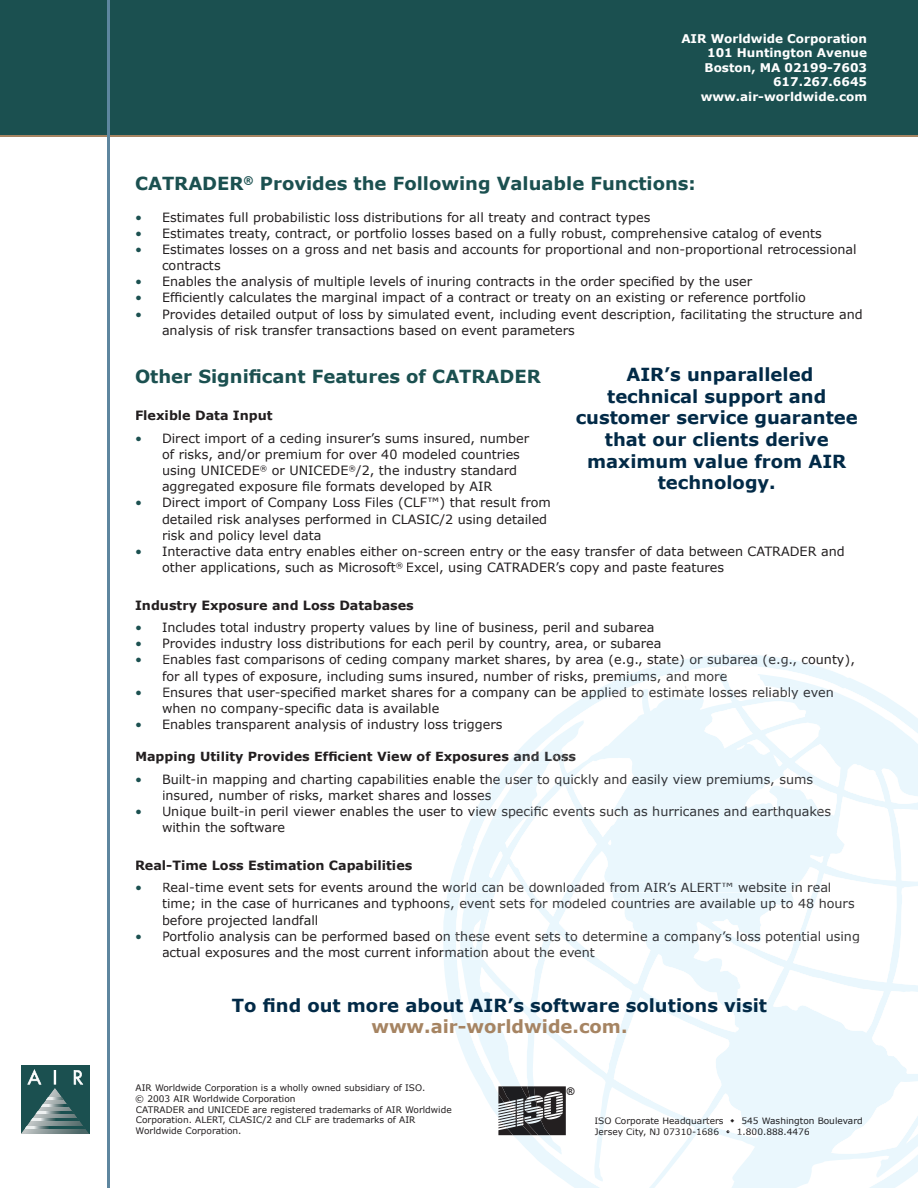
<style>
.page{position:relative;width:918px;height:1188px;background:#fff}
.page>*{position:absolute;margin:0;border:0;box-sizing:border-box;transform-origin:0 0}
.t1{font:700 18px/21.6px "Verdana";color:#022a47;text-align:center}
.t2{font:700 18px "Verdana";color:#1b5050}
.t3{font:700 18px "Verdana";color:#a68462}
.t4{font:12.75px/16.2px "Verdana";color:#231f20}
.t5{font:12.75px/16.2px "Verdana";color:#363536}
.t6{font:12.75px "Verdana";color:#313337}
.t7{font:12.75px "Verdana";color:#201d1e}
.t8{font:700 12.75px "Verdana";color:#231f20}
.t9{font:700 12.75px "Verdana";color:#363536}
.t10{font:12.75px "Verdana";color:#1b5050}
.t11{font:700 12px/14.4px "Verdana";color:#fff;text-align:right}
.t12{font:700 10.5px "Arial";color:#231f20}
.t13{font:9px/10.8px "Verdana";color:#231f20}
.t14{font:9px "Verdana";color:#1d1d20}
.s1{color:#1b5050}
.s2{color:#231f20}
.s3{color:#313337}
</style>
<div class="page">
<svg style="left:532px;top:1154px;width:386px;height:34px"></svg>
<div style="left:0;top:0;width:918px;height:137px;background:#1b5050"></div>
<hr style="left:0;top:135px;width:918px;height:1px;background:#a68462">
<div style="left:21px;top:1066px;width:68px;height:68px;background:#1b5050"></div>
<svg style="left:21px;top:1069px;width:68px;height:65px"></svg>
<hr style="left:107px;top:0;width:3px;height:1188px;background:#5e869f">
<svg style="left:443px;top:655px;width:475px;height:499px"></svg>
<p class="t11" style="left:681px;top:31px;width:187px">AIR Worldwide Corporation<br>101 Huntington Avenue<br>Boston, MA 02199-7603<br>617.267.6645 www.air-worldwide.com</p>
<h1 class="t2" style="left:135px;top:172px;width:562px">CATRADER<sup>®</sup> Provides the Following Valuable Functions:</h1>
<p class="t4" style="left:135px;top:209px;width:517px"><span class="s1">•</span> Estimates full probabilistic loss distributions for all treaty and contract types</p>
<p class="t4" style="left:135px;top:225px;width:688px"><span class="s1">•</span> Estimates treaty, contract, or portfolio losses based on a fully robust, comprehensive catalog of events</p>
<p class="t4" style="left:162px;top:241px;width:696px;text-indent:-27px"><span class="s1">•</span> Estimates losses on a gross and net basis and accounts for proportional and non-proportional retrocessional contracts</p>
<p class="t4" style="left:135px;top:273px;width:619px"><span class="s1">•</span> Enables the analysis of multiple levels of inuring contracts in the order specified by the user</p>
<p class="t4" style="left:135px;top:289px;width:673px"><span class="s1">•</span> Efficiently calculates the marginal impact of a contract or treaty on an existing or reference portfolio</p>
<p class="t4" style="left:162px;top:305px;width:702px;text-indent:-27px"><span class="s1">•</span> Provides detailed output of loss by simulated event, including event description, facilitating the structure and analysis of risk transfer transactions based on event parameters</p>
<h1 class="t2" style="left:135px;top:365px;width:407px">Other Significant Features of CATRADER</h1>
<p class="t8" style="left:135px;top:408px;width:139px">Flexible Data Input</p>
<p class="t4" style="left:162px;top:430px;width:369px;text-indent:-27px"><span class="s1">•</span> Direct import of a ceding insurer’s sums insured, number of risks, and/or premium for over 40 modeled countries using UNICEDE<sup>®</sup> or UNICEDE<sup>®</sup>/2, the industry standard aggregated exposure file formats developed by AIR</p>
<p class="t4" style="left:162px;top:494px;width:390px;text-indent:-27px"><span class="s1">•</span> Direct import of Company Loss Files (CLF™) that result from detailed risk analyses performed in CLASIC/2 using detailed risk and policy level data</p>
<p class="t4" style="left:162px;top:543px;width:684px;text-indent:-27px"><span class="s1">•</span> Interactive data entry enables either on-screen entry or the easy transfer of data between CATRADER and other applications, such as Microsoft<sup>®</sup> Excel, using CATRADER’s copy and paste features</p>
<p class="t8" style="left:135px;top:597px;width:280px">Industry Exposure and Loss Databases</p>
<p class="t4" style="left:135px;top:619px;width:521px"><span class="s1">•</span> Includes total industry property values by line of business, peril and subarea</p>
<p class="t4" style="left:135px;top:635px;width:528px"><span class="s1">•</span> Provides industry loss distributions for each peril by country, area, or subarea <span class="s1">•</span></p>
<p class="t10" style="left:135px;top:684px;width:8px">•</p>
<p class="t4" style="left:162px;top:700px;width:279px">when no company-specific data is available</p>
<p class="t4" style="left:135px;top:716px;width:369px"><span class="s1">•</span> Enables transparent analysis of industry loss triggers</p>
<h1 class="t1" style="left:576px;top:363px;width:284px">AIR’s unparalleled technical support and customer service guarantee that our clients derive maximum value from AIR technology.</h1>
<p class="t5" style="left:162px;top:651px;width:694px">Enables fast comparisons of ceding company market shares, by area (e.g., state) or subarea (e.g., county),</p>
<p class="t6" style="left:162px;top:668px;width:567px">for all types of exposure, including sums insured, number of risks, premiums, and more</p>
<p class="t7" style="left:162px;top:684px;width:673px">Ensures that user-specified market shares for a company can be applied to estimate losses reliably even</p>
<p class="t9" style="left:135px;top:748px;width:443px">Mapping Utility Provides Efficient View of Exposures and Loss</p>
<p class="t5" style="left:135px;top:771px;width:680px"><span class="s1">•</span> <span class="s2">Built-in mapping and charting capab</span>ilities enable the user to quickly and easily view premiums, sums</p>
<p class="t10" style="left:135px;top:803px;width:8px">•</p>
<p class="t4" style="left:162px;top:819px;width:125px">within the software</p>
<p class="t8" style="left:135px;top:857px;width:279px">Real-Time Loss Estimation Capabilities</p>
<p class="t10" style="left:135px;top:880px;width:8px">•</p>
<p class="t4" style="left:162px;top:911px;width:158px">before projected landfall</p>
<p class="t10" style="left:135px;top:928px;width:8px">•</p>
<p class="t6" style="left:162px;top:787px;width:331px">insured, number of risks, market shares and losses</p>
<p class="t5" style="left:162px;top:803px;width:671px">Unique built-in peril viewer enables the user to view specific events such as hurricanes and earthquakes</p>
<p class="t5" style="left:162px;top:879px;width:671px"><span class="s3">Real-time event sets for events around the world</span> can be downloaded from AIR’s ALERT™ website in real</p>
<p class="t5" style="left:162px;top:895px;width:694px">time; in the case of hurricanes and typhoons, event sets for modeled countries are available up to 48 hours</p>
<p class="t5" style="left:162px;top:927px;width:699px">Portfolio analysis can be performed based on these event sets to determine a company’s loss potential using actual exposures and the most current information about the event</p>
<h1 class="t1" style="left:232px;top:994px;width:537px">To find out more about AIR’s software solutions visit</h1>
<h1 class="t3" style="left:371px;top:1015px;width:258px">www.air-worldwide.com.</h1>
<p class="t13" style="left:135px;top:1082px;width:318px">AIR Worldwide Corporation is a wholly owned subsidiary of ISO.<br>© 2003 AIR Worldwide Corporation<br>CATRADER and UNICEDE are registered trademarks of AIR Worldwide Corporation. ALERT, CLASIC/2 and CLF are trademarks of AIR Worldwide Corporation.</p>
<p class="t12" style="left:567px;top:1084px;width:9px">®</p>
<p class="t13" style="left:594px;top:1115px;width:131px">ISO Corporate Headquarters</p>
<p class="t14" style="left:741px;top:1115px;width:123px">545 Washington Boulevard</p>
<p class="t13" style="left:594px;top:1126px;width:126px">Jersey City, NJ 07310-1686</p>
<p class="t14" style="left:737px;top:1126px;width:74px">1.800.888.4476</p>
</div>
